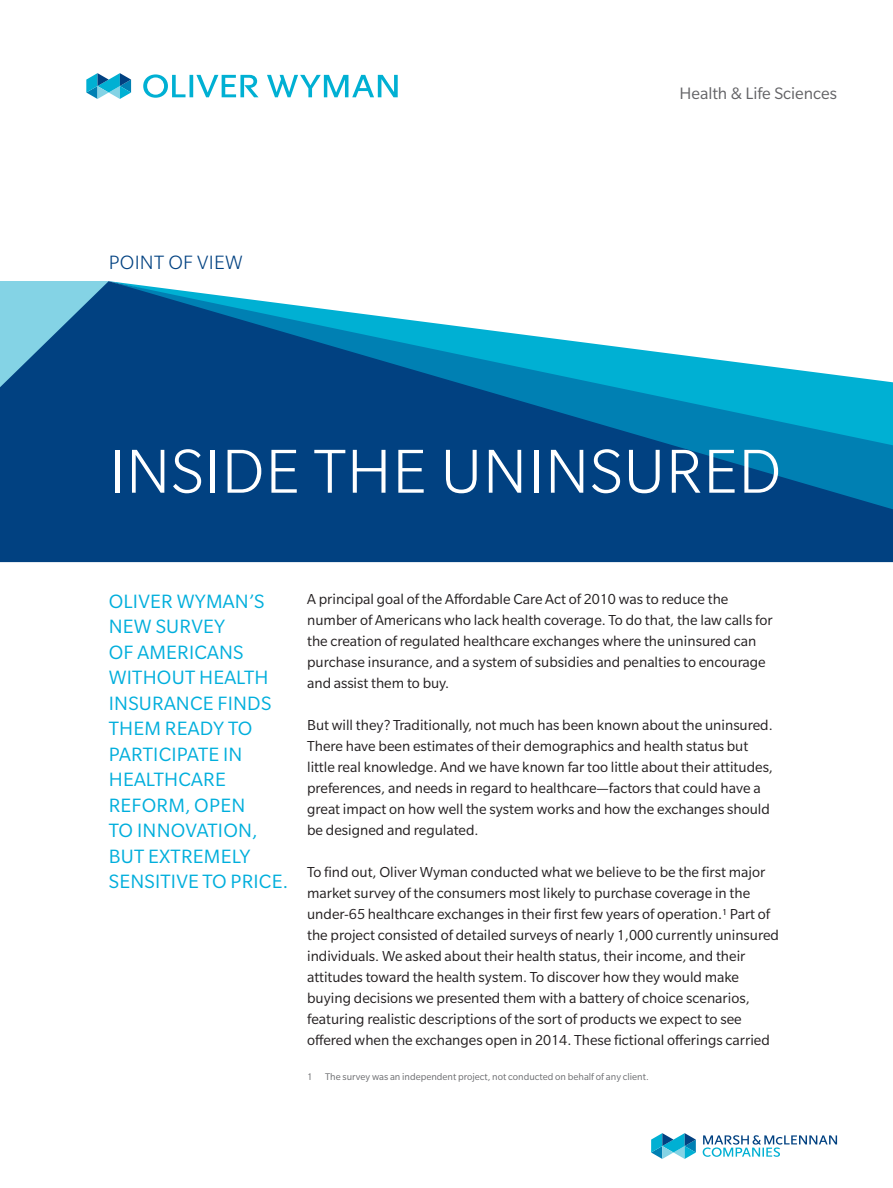
<style>
.page{position:relative;width:893px;height:1188px;background:#fff}
.page>*{position:absolute;margin:0;border:0;box-sizing:border-box;transform-origin:0 0}
.t1{font:300 67.5px "Slate Pro";letter-spacing:.01em;color:#fff}
.t2{font:21px/25.5px "Slate Pro";letter-spacing:.01em;color:#00aedc}
.t3{font:300 21px "Slate Pro";letter-spacing:.01em;color:#014181}
.t4{font:18px "Slate Pro";color:#636366}
.t5{font:15.75px/21px "Slate Pro";color:#231f20}
.t6{font:10.5px "Slate Pro";color:#6c6d70}
</style>
<div class="page">
<svg style="left:267px;top:75px;width:131px;height:22px"></svg>
<svg style="left:143px;top:74px;width:116px;height:24px"></svg>
<svg style="left:86px;top:73px;width:45px;height:26px"></svg>
<svg style="left:703px;top:1135px;width:134px;height:22px"></svg>
<svg style="left:651px;top:1133px;width:45px;height:26px"></svg>
<svg style="left:0;top:281px;width:893px;height:281px;fill:#014181"></svg>
<h2 class="t3" style="left:109px;top:252px;width:135px">POINT OF VIEW</h2>
<p class="t4" style="left:679px;top:84px;width:159px">H ealth &amp; Life Sciences</p>
<h1 class="t1" style="left:109px;top:436px;width:674px">I NSIDE THE UNINSURED</h1>
<h2 class="t2" style="left:109px;top:588px;width:181px">Oliver Wyman’s new survey<br>of Americans without health insurance finds them ready to participate in healthcare reform, open<br>to innovation, but extremely sensitive to price.</h2>
<p class="t5" style="left:307px;top:589px;width:467px">A principal goal of the Affordable Care Act of 2010 was to reduce the number of Americans who lack health coverage. To do that, the law calls for the creation of regulated healthcare exchanges where the uninsured can purchase insurance, and a system of subsidies and penalties to encourage and assist them to buy.</p>
<p class="t5" style="left:307px;top:715px;width:467px">But will they? Traditionally, not much has been known about the uninsured.<br>There have been estimates of their demographics and health status but little real knowledge. And we have known far too little about their attitudes, preferences, and needs in regard to healthcare—factors that could have a great impact on how well the system works and how the exchanges should be designed and regulated.</p>
<p class="t5" style="left:307px;top:862px;width:473px">To find out, Oliver Wyman conducted what we believe to be the first major market survey of the consumers most likely to purchase coverage in the under-65 healthcare exchanges in their first few years of operation.<sup>1</sup> Part of the project consisted of detailed surveys of nearly 1,000 currently uninsured individuals. We asked about their health status, their income, and their attitudes toward the health system. To discover how they would make buying decisions we presented them with a battery of choice scenarios, featuring realistic descriptions of the sort of products we expect to see offered when the exchanges open in 2014. These fictional offerings carried</p>
<p class="t6" style="left:307px;top:1071px;width:343px">1 The survey was an independent project, not conducted on behalf of any client.</p>
</div>
